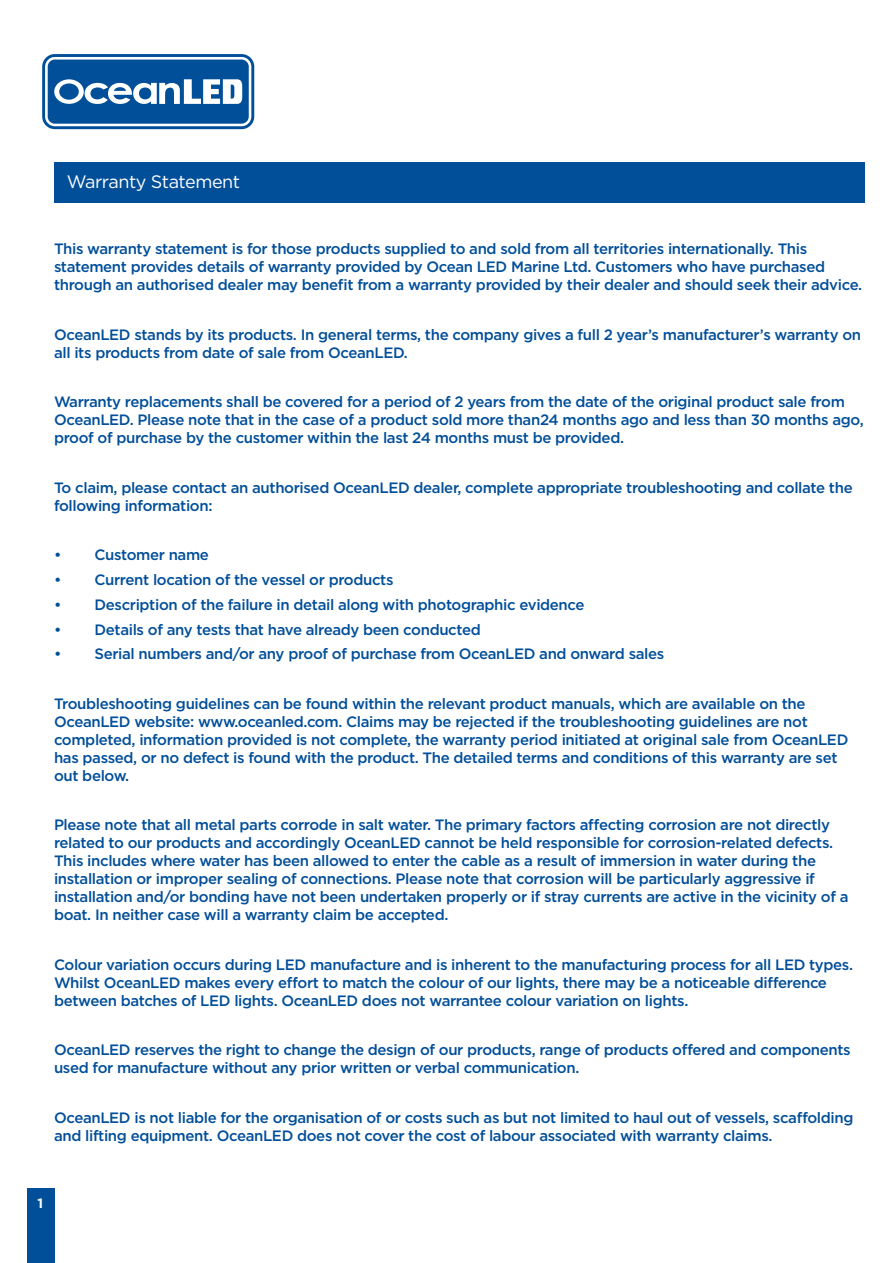
<style>
.page{position:relative;width:893px;height:1263px;background:#fff}
.page>*{position:absolute;margin:0;border:0;box-sizing:border-box;transform-origin:0 0}
.t1{font:18px "Gotham";letter-spacing:-.025em;color:#fff}
.warranty_section_bul{font:500 15px/18px "Gotham";letter-spacing:-.025em;color:#014e99}
.t2{font:700 13.5px "Gotham";color:#fff}
</style>
<div class="page">
<div style="left:27px;top:1188px;width:27px;height:75px;background:#014e99"></div>
<svg style="left:42px;top:54px;width:212px;height:75px;background:#10599f"></svg>
<svg style="left:45px;top:57px;width:206px;height:69px"></svg>
<div style="left:54px;top:162px;width:810px;height:40px;background:#014e99"></div>
<p class="t1" style="left:67px;top:170px;width:175px">Warranty Statement</p>
<p class="warranty_section_bul" style="left:54px;top:240px;width:810px">This warranty statement is for those products supplied to and sold from all territories internationally. This statement provides details of warranty provided by Ocean LED Marine Ltd. Customers who have purchased through an authorised dealer may benefit from a warranty provided by their dealer and should seek their advice.</p>
<p class="warranty_section_bul" style="left:54px;top:325px;width:809px">OceanLED stands by its products. In general terms, the company gives a full 2 year’s manufacturer’s warranty on all its products from date of sale from OceanLED.</p>
<p class="warranty_section_bul" style="left:54px;top:393px;width:811px">Warranty replacements shall be covered for a period of 2 years from the date of the original product sale from<br>OceanLED. Please note that in the case of a product sold more than24 months ago and less than 30 months ago, proof of purchase by the customer within the last 24 months must be provided.</p>
<p class="warranty_section_bul" style="left:54px;top:478px;width:800px">To claim, please contact an authorised OceanLED dealer, complete appropriate troubleshooting and collate the following information:</p>
<p class="warranty_section_bul" style="left:54px;top:546px;width:156px">• Customer name</p>
<p class="warranty_section_bul" style="left:54px;top:571px;width:341px">• Current location of the vessel or products</p>
<p class="warranty_section_bul" style="left:54px;top:595px;width:532px">• Description of the failure in detail along with photographic evidence</p>
<p class="warranty_section_bul" style="left:54px;top:620px;width:428px">• Details of any tests that have already been conducted</p>
<p class="warranty_section_bul" style="left:54px;top:645px;width:612px">• Serial numbers and/or any proof of purchase from OceanLED and onward sales</p>
<p class="warranty_section_bul" style="left:54px;top:694px;width:796px">Troubleshooting guidelines can be found within the relevant product manuals, which are available on the OceanLED website: www.oceanled.com. Claims may be rejected if the troubleshooting guidelines are not completed, information provided is not complete, the warranty period initiated at original sale from OceanLED has passed, or no defect is found with the product. The detailed terms and conditions of this warranty are set out below.</p>
<p class="warranty_section_bul" style="left:54px;top:816px;width:796px">Please note that all metal parts corrode in salt water. The primary factors affecting corrosion are not directly related to our products and accordingly OceanLED cannot be held responsible for corrosion-related defects.<br>This includes where water has been allowed to enter the cable as a result of immersion in water during the installation or improper sealing of connections. Please note that corrosion will be particularly aggressive if installation and/or bonding have not been undertaken properly or if stray currents are active in the vicinity of a boat. In neither case will a warranty claim be accepted.</p>
<p class="warranty_section_bul" style="left:54px;top:955px;width:801px">Colour variation occurs during LED manufacture and is inherent to the manufacturing process for all LED types.<br>Whilst OceanLED makes every effort to match the colour of our lights, there may be a noticeable difference between batches of LED lights. OceanLED does not warrantee colour variation on lights.</p>
<p class="warranty_section_bul" style="left:54px;top:1041px;width:798px">OceanLED reserves the right to change the design of our products, range of products offered and components used for manufacture without any prior written or verbal communication.</p>
<p class="warranty_section_bul" style="left:54px;top:1108px;width:801px">OceanLED is not liable for the organisation of or costs such as but not limited to haul out of vessels, scaffolding and lifting equipment. OceanLED does not cover the cost of labour associated with warranty claims.</p>
<p class="t2" style="left:37px;top:1194px;width:7px">1</p>
</div>
